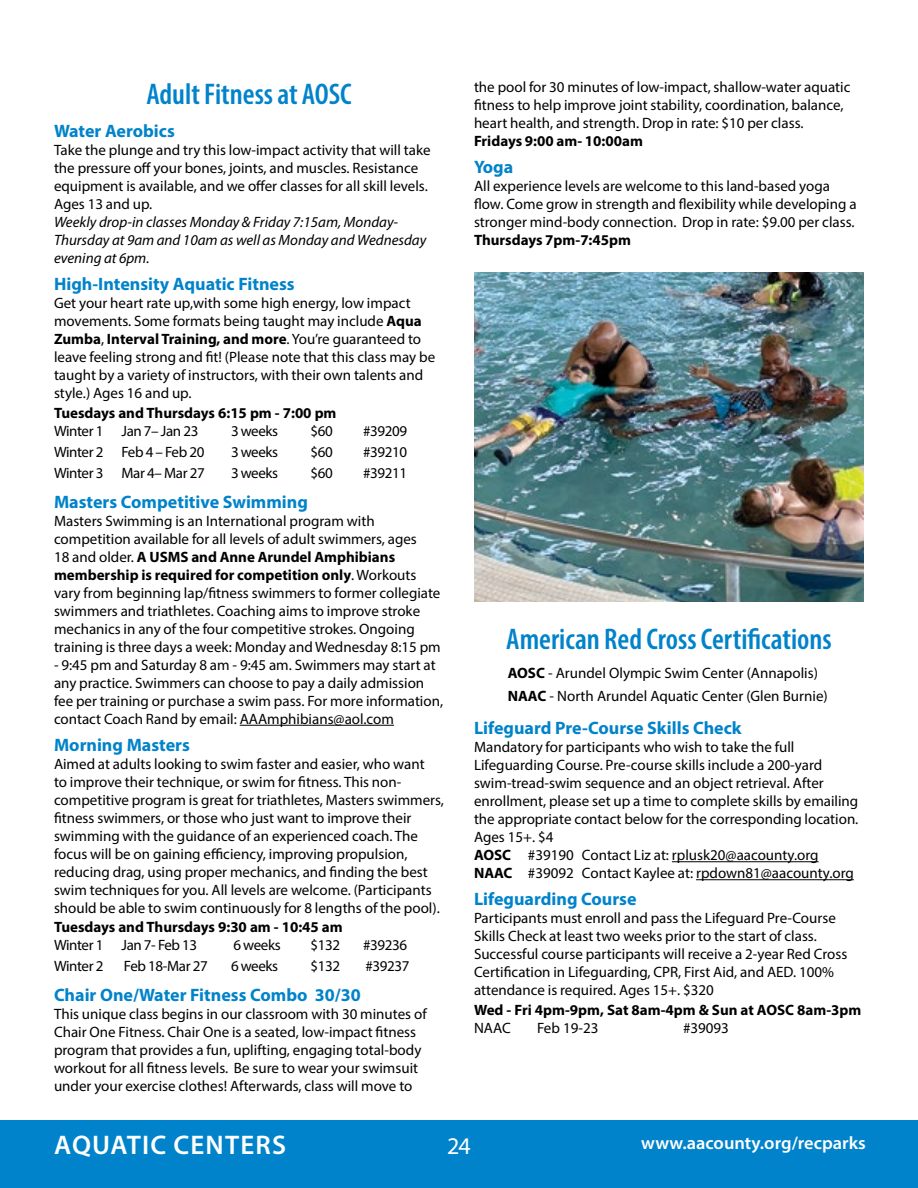
<style>
.page{position:relative;width:918px;height:1188px;background:#fff}
.page>*{position:absolute;margin:0;border:0;box-sizing:border-box;transform-origin:0 0}
.a_Class_Head{font:600 condensed 30px "Myriad Pro";color:#0083ca}
.Swim_section_head{font:600 condensed 30px "Myriad Pro";color:#0083ca}
.a_Body_Text_10_pt{font:600 27px "Myriad Pro";letter-spacing:.045em;color:#fff}
.a_Body_Text_10_pt-2{font:24px "Myriad Pro";color:#fff}
.Swim_Class_Name{font:700 18px "Myriad Pro";color:#0083ca}
.x_Footer_url{font:600 18px "Myriad Pro";color:#fff}
.Swim_text{font:15px/18px "Myriad Pro";color:#000}
.Swim_Class_dates{font:15px "Myriad Pro";letter-spacing:-.025em;color:#000}
.a_Class_Info_Bold{font:700 15px "Myriad Pro";color:#000}
.Swim_text-2{font:italic 15px/18px "Myriad Pro";color:#000}
.a_Body_Text_10_pt-3{font:15px "Myriad Pro";color:#000}
.a_Class_Info_Bold-2{font:15px "Myriad Pro";color:#000}
.Swim_text-3{font:700 15px "Myriad Pro";color:#000}
.a_Class_Info_Reg{font:15px "Myriad Pro";color:#000}
.s1{font-weight:700}
</style>
<div class="page">
<hr style="left:240px;top:725px;width:154px;height:1px;background:#000">
<hr style="left:672px;top:861px;width:147px;height:1px;background:#000">
<hr style="left:696px;top:879px;width:158px;height:1px;background:#000">
<img style="left:474px;top:273px;width:390px;height:329px">
<div style="left:0;top:1120px;width:918px;height:68px;background:#0083ca"></div>
<p class="Swim_section_head" style="left:146px;top:75px;width:207px">Adult Fitness at AOSC</p>
<p class="Swim_Class_Name" style="left:54px;top:119px;width:122px">Water Aerobics</p>
<p class="Swim_text" style="left:54px;top:141px;width:378px">Take the plunge and try this low-impact activity that will take the pressure off your bones, joints, and muscles. Resistance equipment is available, and we offer classes for all skill levels.<br>Ages 13 and up.</p>
<p class="Swim_text-2" style="left:54px;top:213px;width:374px">Weekly drop-in classes Monday &amp; Friday 7:15am, Monday-<br>Thursday at 9am and 10am as well as Monday and Wednesday evening at 6pm.</p>
<p class="Swim_Class_Name" style="left:54px;top:272px;width:242px">High-Intensity Aquatic Fitness</p>
<p class="Swim_text" style="left:54px;top:294px;width:383px">Get your heart rate up,with some high energy, low impact movements. Some formats being taught may include <span class="s1">Aqua Zumba</span>, <span class="s1">Interval Training, and more</span>. You’re guaranteed to leave feeling strong and fit! (Please note that this class may be taught by a variety of instructors, with their own talents and style.) Ages 16 and up.</p>
<p class="a_Class_Info_Bold" style="left:54px;top:403px;width:284px">Tuesdays and Thursdays 6:15 pm - 7:00 pm</p>
<p class="Swim_Class_dates" style="left:54px;top:421px;width:146px">Winter 1 Jan 7– Jan 23</p>
<p class="Swim_Class_dates" style="left:231px;top:421px;width:49px">3 weeks</p>
<p class="Swim_Class_dates" style="left:310px;top:421px;width:24px">$60</p>
<p class="Swim_Class_dates" style="left:363px;top:421px;width:46px">#39209</p>
<p class="Swim_Class_dates" style="left:54px;top:442px;width:152px">Winter 2 Feb 4 – Feb 20</p>
<p class="Swim_Class_dates" style="left:231px;top:442px;width:49px">3 weeks</p>
<p class="Swim_Class_dates" style="left:310px;top:442px;width:24px">$60</p>
<p class="Swim_Class_dates" style="left:363px;top:442px;width:46px">#39210</p>
<p class="Swim_Class_dates" style="left:54px;top:463px;width:152px">Winter 3 Mar 4– Mar 27</p>
<p class="Swim_Class_dates" style="left:231px;top:463px;width:49px">3 weeks</p>
<p class="Swim_Class_dates" style="left:310px;top:463px;width:24px">$60</p>
<p class="Swim_Class_dates" style="left:363px;top:463px;width:46px">#39211</p>
<p class="Swim_Class_Name" style="left:54px;top:490px;width:255px">Masters Competitive Swimming</p>
<p class="Swim_text" style="left:54px;top:511px;width:388px">Masters Swimming is an International program with competition available for all levels of adult swimmers, ages<br>18 and older. <span class="s1">A USMS and Anne Arundel Amphibians membership is required for competition only</span>. Workouts vary from beginning lap/fitness swimmers to former collegiate swimmers and triathletes. Coaching aims to improve stroke mechanics in any of the four competitive strokes. Ongoing training is three days a week: Monday and Wednesday 8:15 pm</p>
<p class="Swim_text" style="left:54px;top:655px;width:391px">- 9:45 pm and Saturday 8 am - 9:45 am. Swimmers may start at any practice. Swimmers can choose to pay a daily admission fee per training or purchase a swim pass. For more information, contact Coach Rand by email: AAAmphibians@aol.com</p>
<p class="Swim_Class_Name" style="left:54px;top:733px;width:137px">Morning Masters</p>
<p class="Swim_text" style="left:54px;top:754px;width:392px">Aimed at adults looking to swim faster and easier, who want<br>to improve their technique, or swim for fitness. This non&shy;competitive program is great for triathletes, Masters swimmers, fitness swimmers, or those who just want to improve their swimming with the guidance of an experienced coach. The focus will be on gaining efficiency, improving propulsion, reducing drag, using proper mechanics, and finding the best swim techniques for you. All levels are welcome. (Participants should be able to swim continuously for 8 lengths of the pool).</p>
<p class="a_Class_Info_Bold" style="left:54px;top:917px;width:290px">Tuesdays and Thursdays 9:30 am - 10:45 am</p>
<p class="Swim_Class_dates" style="left:54px;top:936px;width:145px">Winter 1 Jan 7- Feb 13</p>
<p class="Swim_Class_dates" style="left:233px;top:936px;width:49px">6 weeks</p>
<p class="Swim_Class_dates" style="left:310px;top:936px;width:31px">$132</p>
<p class="Swim_Class_dates" style="left:363px;top:936px;width:46px">#39236</p>
<p class="Swim_Class_dates" style="left:54px;top:957px;width:51px">Winter 2</p>
<p class="Swim_Class_dates" style="left:124px;top:957px;width:85px">Feb 18-Mar 27</p>
<p class="Swim_Class_dates" style="left:231px;top:957px;width:49px">6 weeks</p>
<p class="Swim_Class_dates" style="left:310px;top:957px;width:31px">$132</p>
<p class="Swim_Class_dates" style="left:365px;top:957px;width:46px">#39237</p>
<p class="Swim_Class_Name" style="left:54px;top:983px;width:308px">Chair One/Water Fitness Combo 30/30</p>
<p class="Swim_text" style="left:54px;top:1005px;width:374px">This unique class begins in our classroom with 30 minutes of Chair One Fitness. Chair One is a seated, low-impact fitness program that provides a fun, uplifting, engaging total-body workout for all fitness levels. Be sure to wear your swimsuit under your exercise clothes! Afterwards, class will move to</p>
<p class="Swim_text" style="left:474px;top:78px;width:378px">the pool for 30 minutes of low-impact, shallow-water aquatic fitness to help improve joint stability, coordination, balance, heart health, and strength. Drop in rate: $10 per class.</p>
<p class="Swim_text-3" style="left:474px;top:131px;width:170px">Fridays 9:00 am- 10:00am</p>
<p class="Swim_Class_Name" style="left:474px;top:155px;width:41px">Yoga</p>
<p class="Swim_text" style="left:474px;top:177px;width:384px">All experience levels are welcome to this land-based yoga flow. Come grow in strength and flexibility while developing a stronger mind-body connection. Drop in rate: $9.00 per class.</p>
<p class="Swim_text-3" style="left:474px;top:230px;width:159px">Thursdays 7pm-7:45pm</p>
<p class="a_Class_Head" style="left:506px;top:620px;width:327px">American Red Cross Certifications</p>
<p class="a_Class_Info_Bold-2" style="left:508px;top:664px;width:312px"><span class="s1">AOSC</span> - Arundel Olympic Swim Center (Annapolis)</p>
<p class="a_Class_Info_Bold-2" style="left:508px;top:686px;width:322px"><span class="s1">NAAC</span> - North Arundel Aquatic Center (Glen Burnie)</p>
<p class="Swim_Class_Name" style="left:474px;top:716px;width:269px">Lifeguard Pre-Course Skills Check</p>
<p class="Swim_text" style="left:474px;top:738px;width:386px">Mandatory for participants who wish to take the full Lifeguarding Course. Pre-course skills include a 200-yard swim-tread-swim sequence and an object retrieval. After enrollment, please set up a time to complete skills by emailing the appropriate contact below for the corresponding location.<br>Ages 15+. $4</p>
<p class="a_Body_Text_10_pt-3" style="left:474px;top:846px;width:346px"><span class="s1">AOSC</span> #39190 Contact Liz at: rplusk20@aacounty.org</p>
<p class="a_Body_Text_10_pt-3" style="left:474px;top:864px;width:381px"><span class="s1">NAAC</span> #39092 Contact Kaylee at: rpdown81@aacounty.org</p>
<p class="Swim_Class_Name" style="left:474px;top:887px;width:164px">Lifeguarding Course</p>
<p class="Swim_text" style="left:474px;top:909px;width:375px">Participants must enroll and pass the Lifeguard Pre-Course Skills Check at least two weeks prior to the start of class.<br>Successful course participants will receive a 2-year Red Cross Certification in Lifeguarding, CPR, First Aid, and AED. 100% attendance is required. Ages 15+. $320</p>
<p class="a_Class_Info_Bold" style="left:474px;top:1000px;width:389px">Wed - Fri 4pm-9pm, Sat 8am-4pm &amp; Sun at AOSC 8am-3pm</p>
<p class="a_Class_Info_Reg" style="left:474px;top:1018px;width:38px">NAAC</p>
<p class="a_Class_Info_Reg" style="left:537px;top:1018px;width:63px">Feb 19-23</p>
<p class="a_Class_Info_Reg" style="left:683px;top:1018px;width:47px">#39093</p>
<p class="a_Body_Text_10_pt" style="left:54px;top:1128px;width:233px">AQUATIC CENTERS</p>
<p class="a_Body_Text_10_pt-2" style="left:447px;top:1131px;width:25px">24</p>
<p class="x_Footer_url" style="left:641px;top:1132px;width:226px">www.aacounty.org/recparks</p>
</div>
